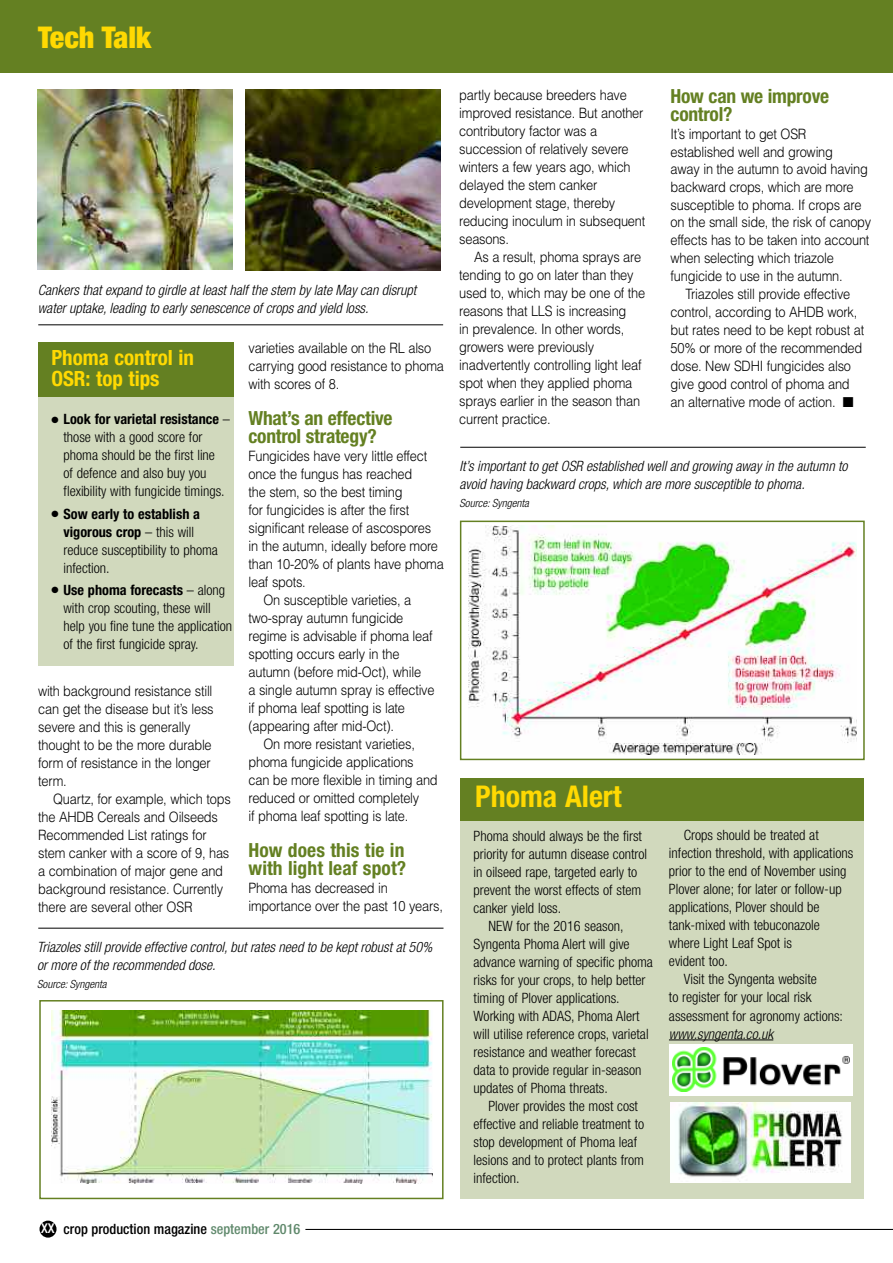
<style>
.page{position:relative;width:893px;height:1263px;background:#fff}
.page>*{position:absolute;margin:0;border:0;box-sizing:border-box;transform-origin:0 0}
.t1{font:700 condensed 30px "Helvetica Neue";color:#ffd902}
.t2{font:900 condensed 30px "Helvetica Neue";color:#ffd902}
.t3{font:700 condensed 21px/21px "Helvetica Neue";color:#ffd902}
.t4{font:700 condensed 19.5px/18px "Helvetica Neue";letter-spacing:-.015em;color:#648022}
.t5{font:700 condensed 19.5px/18px "Helvetica Neue";letter-spacing:.005em;color:#648022}
.t6{font:300 14.25px/18px "Helvetica";letter-spacing:-.015em;color:#000;scale:.9 1}
.t7{font:300 condensed 14.25px/18px "Helvetica Neue";color:#000}
.t8{font:italic 300 condensed 14.25px/18px "Helvetica Neue";color:#000}
.t9{font:500 condensed 14.25px "Helvetica Neue";color:#000}
.t10{font:italic 300 condensed 11.25px "Helvetica Neue";color:#000}
.s1{font-weight:700}
.s2{font-size:13.5px;color:#fff}
.s3{color:#60896c}
</style>
<div class="page">
<img style="left:51px;top:1010px;width:382px;height:174px">
<div style="left:39px;top:1000px;width:405px;height:199px;border:2px solid #648022"></div>
<hr style="left:460px;top:447px;width:406px;height:1px;background:#000">
<img style="left:469px;top:526px;width:388px;height:228px">
<div style="left:460px;top:521px;width:405px;height:239px;border:2px solid #648022"></div>
<div style="left:39px;top:396px;width:195px;height:269px;background:#d1d9bd"></div>
<div style="left:39px;top:342px;width:195px;height:55px;background:#648022"></div>
<div style="left:460px;top:819px;width:403px;height:379px;background:#d1d9bd"></div>
<div style="left:460px;top:778px;width:404px;height:43px;background:#648022"></div>
<svg style="left:669px;top:1039px;width:25px;height:1px"></svg>
<hr style="left:694px;top:1039px;width:79px;height:1px;background:#000">
<div style="left:40px;top:1220px;width:17px;height:17px;background:#000;border-radius:50%"></div>
<hr style="left:305px;top:1229px;width:588px;height:1px;background:#000">
<div style="left:669px;top:1044px;width:183px;height:52px;background:#fff"></div>
<img style="left:673px;top:1048px;width:177px;height:43px">
<img style="left:670px;top:1103px;width:181px;height:80px">
<hr style="left:38px;top:928px;width:405px;height:1px;background:#000">
<div style="left:0;top:0;width:893px;height:72px;background:#648022"></div>
<hr style="left:38px;top:324px;width:405px;height:1px;background:#000">
<img style="left:37px;top:89px;width:196px;height:180px">
<img style="left:245px;top:89px;width:196px;height:182px">
<h1 class="t2" style="left:38px;top:27px;width:114px">Tech Talk</h1>
<p class="t8" style="left:38px;top:282px;width:380px">Cankers that expand to girdle at least half the stem by late May can disrupt water uptake, leading to early senescence of crops and yield loss.</p>
<h2 class="t3" style="left:51px;top:349px;width:144px">Phoma control in<br>OSR: top tips</h2>
<p class="t7" style="left:64px;top:411px;width:168px;text-indent:-12px">● <span class="s1">Look for varietal resistance</span> – those with a good score for phoma should be the first line<br>of defence and also buy you flexibility with fungicide timings.</p>
<p class="t7" style="left:64px;top:506px;width:156px;text-indent:-12px">● <span class="s1">Sow early to establish a vigorous crop</span> – this will reduce susceptibility to phoma infection.</p>
<p class="t7" style="left:64px;top:582px;width:170px;text-indent:-12px">● <span class="s1">Use phoma forecasts</span> – along with crop scouting, these will help you fine tune the application of the first fungicide spray.</p>
<p class="t6" style="left:38px;top:682px;width:196px">with background resistance still can get the disease but it’s less severe and this is generally thought to be the more durable form of resistance in the longer term.</p>
<p class="t6" style="left:38px;top:790px;width:215px;text-indent:15px">Quartz, for example, which tops the AHDB Cereals and Oilseeds<br>Recommended List ratings for stem canker with a score of 9, has a combination of major gene and background resistance. Currently there are several other OSR</p>
<p class="t6" style="left:248px;top:339px;width:219px">varieties available on the RL also carrying good resistance to phoma with scores of 8.</p>
<h3 class="t4" style="left:248px;top:411px;width:145px">What’s an effective control strategy?</h3>
<p class="t6" style="left:248px;top:447px;width:200px">Fungicides have very little effect</p>
<p class="t6" style="left:248px;top:465px;width:184px">once the fungus has reached</p>
<p class="t6" style="left:248px;top:483px;width:173px">the stem, so the best timing</p>
<p class="t6" style="left:248px;top:501px;width:180px">for fungicides is after the first</p>
<p class="t6" style="left:248px;top:519px;width:204px">significant release of ascospores</p>
<p class="t6" style="left:248px;top:537px;width:212px">in the autumn, ideally before more</p>
<p class="t6" style="left:248px;top:555px;width:219px">than 10-20% of plants have phoma</p>
<p class="t6" style="left:248px;top:573px;width:65px">leaf spots.</p>
<p class="t6" style="left:263px;top:591px;width:166px">On susceptible varieties, a</p>
<p class="t6" style="left:248px;top:609px;width:174px">two-spray autumn fungicide</p>
<p class="t6" style="left:248px;top:627px;width:206px">regime is advisable if phoma leaf</p>
<p class="t6" style="left:248px;top:645px;width:169px">spotting occurs early in the</p>
<p class="t6" style="left:248px;top:663px;width:193px">autumn (before mid-Oct), while</p>
<p class="t6" style="left:248px;top:681px;width:208px">a single autumn spray is effective</p>
<p class="t6" style="left:248px;top:699px;width:175px">if phoma leaf spotting is late</p>
<p class="t6" style="left:248px;top:717px;width:163px">(appearing after mid-Oct).</p>
<p class="t6" style="left:263px;top:735px;width:170px">On more resistant varieties,</p>
<p class="t6" style="left:248px;top:753px;width:185px">phoma fungicide applications</p>
<p class="t6" style="left:248px;top:771px;width:212px">can be more flexible in timing and</p>
<p class="t6" style="left:248px;top:789px;width:191px">reduced or omitted completely</p>
<p class="t6" style="left:248px;top:807px;width:179px">if phoma leaf spotting is late.</p>
<h3 class="t5" style="left:248px;top:843px;width:159px">How does this tie in with light leaf spot?</h3>
<p class="t6" style="left:248px;top:879px;width:218px">Phoma has decreased in importance over the past 10 years,</p>
<p class="t8" style="left:37px;top:939px;width:397px">Triazoles still provide effective control, but rates need to be kept robust at 50% or more of the recommended dose.</p>
<p class="t10" style="left:37px;top:979px;width:71px">Source: Syngenta</p>
<p class="t6" style="left:459px;top:86px;width:208px">partly because breeders have improved resistance. But another contributory factor was a succession of relatively severe winters a few years ago, which delayed the stem canker development stage, thereby reducing inoculum in subsequent seasons.</p>
<p class="t6" style="left:459px;top:248px;width:208px;text-indent:15px">As a result, phoma sprays are tending to go on later than they used to, which may be one of the reasons that LLS is increasing<br>in prevalence. In other words, growers were previously inadvertently controlling light leaf spot when they applied phoma sprays earlier in the season than current practice.</p>
<h3 class="t4" style="left:671px;top:89px;width:160px">How can we improve control?</h3>
<p class="t6" style="left:671px;top:125px;width:224px">It’s important to get OSR established well and growing<br>away in the autumn to avoid having backward crops, which are more susceptible to phoma. If crops are on the small side, the risk of canopy effects has to be taken into account when selecting which triazole fungicide to use in the autumn.</p>
<p class="t6" style="left:671px;top:285px;width:217px;text-indent:15px">Triazoles still provide effective control, according to AHDB work, but rates need to be kept robust at<br>50% or more of the recommended dose. New SDHI fungicides also give good control of phoma and an alternative mode of action. ■</p>
<p class="t8" style="left:459px;top:458px;width:390px">It’s important to get OSR established well and growing away in the autumn to avoid having backward crops, which are more susceptible to phoma.</p>
<p class="t10" style="left:459px;top:499px;width:71px">Source: Syngenta</p>
<h1 class="t1" style="left:475px;top:786px;width:148px">Phoma Alert</h1>
<p class="t7" style="left:474px;top:828px;width:170px">Phoma should always be the first</p>
<p class="t7" style="left:474px;top:846px;width:175px">priority for autumn disease control</p>
<p class="t7" style="left:474px;top:864px;width:165px">in oilseed rape, targeted early to</p>
<p class="t7" style="left:474px;top:882px;width:169px">prevent the worst effects of stem</p>
<p class="t7" style="left:474px;top:900px;width:89px">canker yield loss.</p>
<p class="t7" style="left:488px;top:918px;width:137px">NEW for the 2016 season,</p>
<p class="t7" style="left:474px;top:936px;width:158px">Syngenta Phoma Alert will give</p>
<p class="t7" style="left:474px;top:954px;width:181px">advance warning of specific phoma</p>
<p class="t7" style="left:474px;top:972px;width:173px">risks for your crops, to help better</p>
<p class="t7" style="left:474px;top:990px;width:148px">timing of Plover applications.</p>
<p class="t7" style="left:474px;top:1008px;width:167px">Working with ADAS, Phoma Alert</p>
<p class="t7" style="left:474px;top:1026px;width:177px">will utilise reference crops, varietal</p>
<p class="t7" style="left:474px;top:1044px;width:164px">resistance and weather forecast</p>
<p class="t7" style="left:474px;top:1062px;width:169px">data to provide regular in-season</p>
<p class="t7" style="left:474px;top:1080px;width:136px">updates of Phoma threats.</p>
<p class="t7" style="left:488px;top:1098px;width:151px">Plover provides the most cost</p>
<p class="t7" style="left:474px;top:1116px;width:172px">effective and reliable treatment to</p>
<p class="t7" style="left:474px;top:1134px;width:165px">stop development of Phoma leaf</p>
<p class="t7" style="left:474px;top:1152px;width:172px">lesions and to protect plants from</p>
<p class="t7" style="left:474px;top:1170px;width:48px">infection.</p>
<p class="t7" style="left:684px;top:828px;width:136px">Crops should be treated at</p>
<p class="t7" style="left:669px;top:846px;width:186px">infection threshold, with applications</p>
<p class="t7" style="left:669px;top:864px;width:179px">prior to the end of November using</p>
<p class="t7" style="left:669px;top:882px;width:174px">Plover alone; for later or follow-up</p>
<p class="t7" style="left:669px;top:900px;width:152px">applications, Plover should be</p>
<p class="t7" style="left:669px;top:918px;width:152px">tank-mixed with tebuconazole</p>
<p class="t7" style="left:669px;top:936px;width:125px">where Light Leaf Spot is</p>
<p class="t7" style="left:669px;top:954px;width:60px">evident too.</p>
<p class="t7" style="left:684px;top:972px;width:135px">Visit the Syngenta website</p>
<p class="t7" style="left:669px;top:990px;width:144px">to register for your local risk</p>
<p class="t7" style="left:669px;top:1008px;width:176px">assessment for agronomy actions:</p>
<p class="t8" style="left:669px;top:1026px;width:106px">www.syngenta.co.uk</p>
<p class="t9" style="left:41px;top:1224px;width:261px"><span class="s2">XX</span> crop production magazine <span class="s3">september 2016</span></p>
</div>
